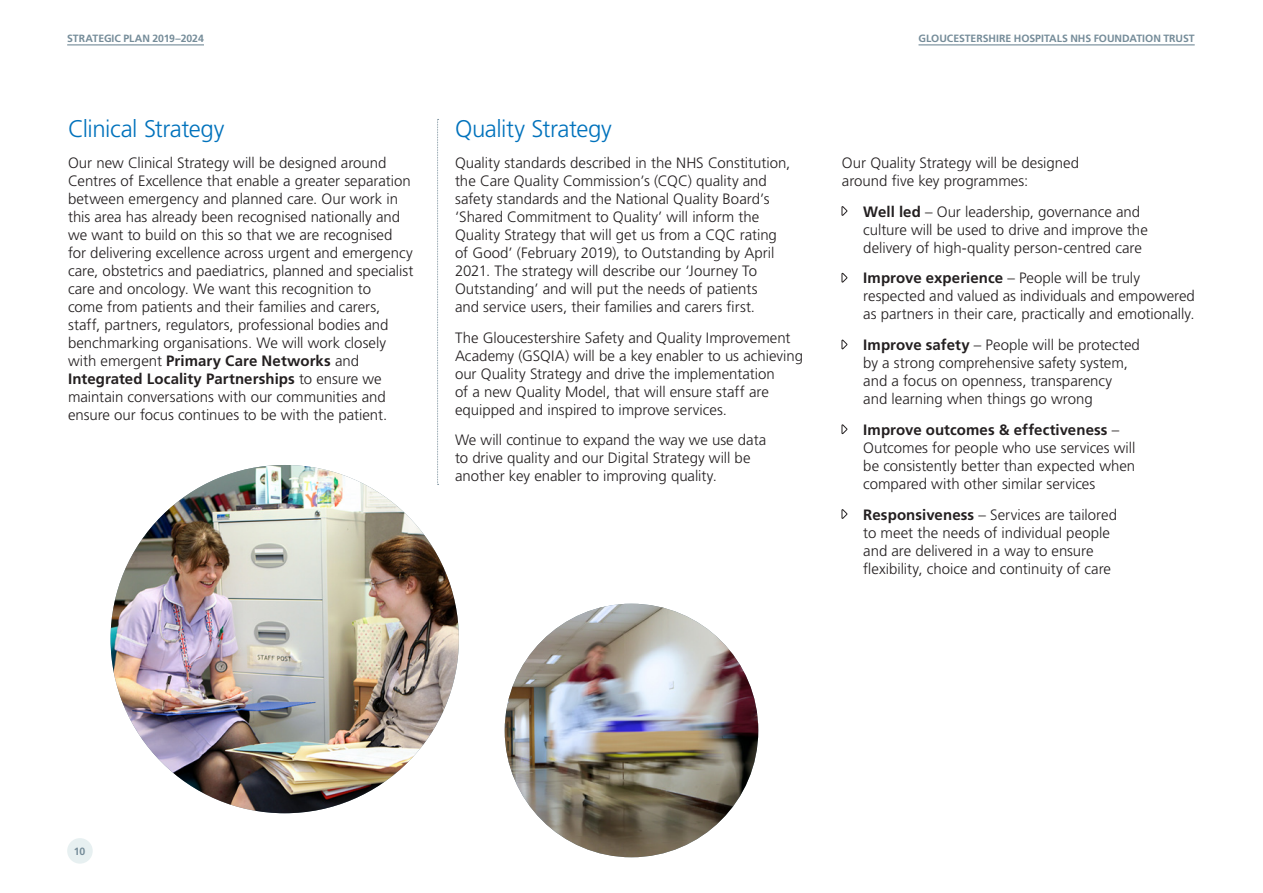
<style>
.page{position:relative;width:1263px;height:893px;background:#fff}
.page>*{position:absolute;margin:0;border:0;box-sizing:border-box;transform-origin:0 0}
.Body__P{font:300 24px "Frutiger LT Std";letter-spacing:-.02em;color:#0072bc}
.Body__P-2{font:300 15px/18px "Frutiger LT Std";color:#231f20}
.t1{font:700 10.5px "Frutiger LT Std";color:#758c99}
.s1{font-weight:700}
</style>
<div class="page">
<hr style="left:67px;top:44px;width:137px;height:1px;background:#758c99">
<div style="left:67px;top:838px;width:26px;height:26px;background:#e7f0f1;border-radius:50%"></div>
<hr style="left:918px;top:44px;width:277px;height:1px;background:#758c99">
<svg style="left:841px;top:206px;width:7px;height:10px"></svg>
<svg style="left:841px;top:272px;width:7px;height:11px"></svg>
<svg style="left:841px;top:339px;width:7px;height:11px"></svg>
<svg style="left:841px;top:424px;width:7px;height:11px"></svg>
<svg style="left:841px;top:509px;width:7px;height:10px"></svg>
<svg style="left:437px;top:119px;width:2px;height:366px"></svg>
<img style="left:111px;top:465px;width:348px;height:348px;border-radius:174px">
<img style="left:505px;top:604px;width:253px;height:253px;border-radius:127px">
<p class="t1" style="left:67px;top:32px;width:138px">STRATEGIC PLAN 2019–2024</p>
<p class="Body__P" style="left:68px;top:115px;width:158px">Clinical Strategy</p>
<p class="Body__P-2" style="left:68px;top:154px;width:347px">Our new Clinical Strategy will be designed around Centres of Excellence that enable a greater separation between emergency and planned care. Our work in this area has already been recognised nationally and we want to build on this so that we are recognised for delivering excellence across urgent and emergency care, obstetrics and paediatrics, planned and specialist care and oncology. We want this recognition to<br>come from patients and their families and carers, staff, partners, regulators, professional bodies and benchmarking organisations. We will work closely with emergent <span class="s1">Primary Care Networks</span> and <span class="s1">Integrated Locality Partnerships</span> to ensure we maintain conversations with our communities and ensure our focus continues to be with the patient.</p>
<p class="Body__P" style="left:455px;top:115px;width:158px">Quality Strategy</p>
<p class="Body__P-2" style="left:455px;top:154px;width:337px">Quality standards described in the NHS Constitution, the Care Quality Commission’s (CQC) quality and safety standards and the National Quality Board’s ‘Shared Commitment to Quality’ will inform the Quality Strategy that will get us from a CQC rating of Good’ (February 2019), to Outstanding by April 2021. The strategy will describe our ‘Journey To Outstanding’ and will put the needs of patients<br>and service users, their families and carers first.</p>
<p class="Body__P-2" style="left:455px;top:329px;width:349px">The Gloucestershire Safety and Quality Improvement Academy (GSQIA) will be a key enabler to us achieving our Quality Strategy and drive the implementation<br>of a new Quality Model, that will ensure staff are equipped and inspired to improve services.</p>
<p class="Body__P-2" style="left:455px;top:431px;width:313px">We will continue to expand the way we use data to drive quality and our Digital Strategy will be another key enabler to improving quality.</p>
<p class="t1" style="left:918px;top:32px;width:278px">GLOUCESTERSHIRE HOSPITALS NHS FOUNDATION TRUST</p>
<p class="Body__P-2" style="left:842px;top:154px;width:239px">Our Quality Strategy will be designed around five key programmes:</p>
<p class="Body__P-2" style="left:863px;top:203px;width:286px"><span class="s1">Well led</span> – Our leadership, governance and culture will be used to drive and improve the delivery of high-quality person-centred care</p>
<p class="Body__P-2" style="left:863px;top:269px;width:333px"><span class="s1">Improve experience</span> – People will be truly respected and valued as individuals and empowered as partners in their care, practically and emotionally.</p>
<p class="Body__P-2" style="left:863px;top:336px;width:278px"><span class="s1">Improve safety</span> – People will be protected by a strong comprehensive safety system, and a focus on openness, transparency and learning when things go wrong</p>
<p class="Body__P-2" style="left:863px;top:421px;width:274px"><span class="s1">Improve outcomes &amp; effectiveness</span> – Outcomes for people who use services will be consistently better than expected when compared with other similar services</p>
<p class="Body__P-2" style="left:863px;top:506px;width:255px"><span class="s1">Responsiveness</span> – Services are tailored to meet the needs of individual people and are delivered in a way to ensure flexibility, choice and continuity of care</p>
<p class="t1" style="left:74px;top:845px;width:13px">10</p>
</div>
